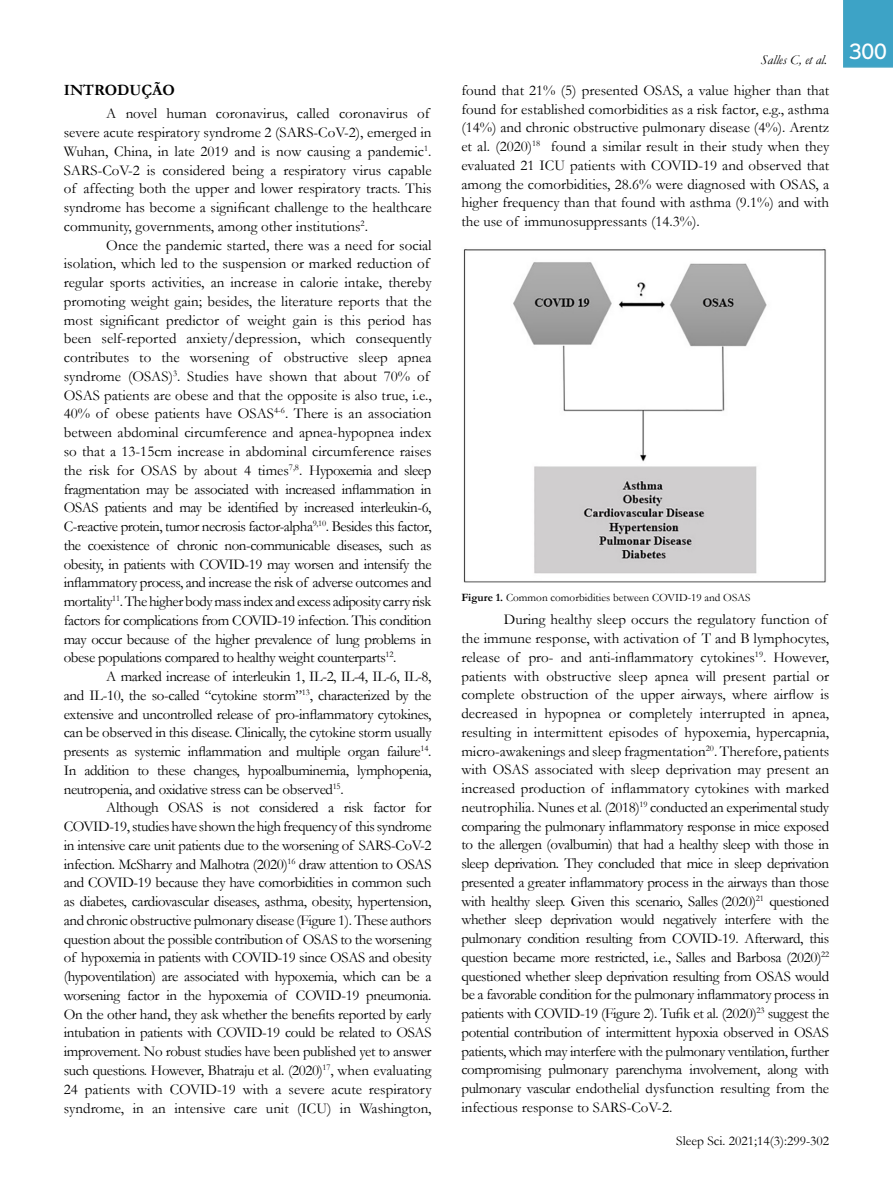
<style>
.page{position:relative;width:893px;height:1191px;background:#fff}
.page>*{position:absolute;margin:0;border:0;box-sizing:border-box;transform-origin:0 0}
.t1{font:700 15.75px "Garamond";color:#000}
.t2{font:15px/18.8px "Garamond";color:#000;text-align:justify}
.t3{font:15px/18.8px "Garamond";letter-spacing:-.025em;color:#000}
.t4{font:13.5px "Garamond";color:#000}
.t5{font:italic 13.5px "Garamond";color:#000}
.t6{font:11.25px "Garamond";color:#000}
.s1{font-weight:700}
</style>
<div class="page">
<div style="left:843px;top:0;width:50px;height:68px;background:#3da3c6"></div>
<img style="left:463px;top:249px;width:363px;height:333px">
<p class="t1" style="left:64px;top:80px;width:113px">INTRODUÇÃO</p>
<p class="t2" style="left:64px;top:104px;width:369px;text-align:left;text-indent:43px">A novel human coronavirus, called coronavirus of severe acute respiratory syndrome 2 (SARS-CoV-2), emerged in Wuhan, China, in late 2019 and is now causing a pandemic<sup>1</sup>.<br>SARS-CoV-2 is considered being a respiratory virus capable of affecting both the upper and lower respiratory tracts. This syndrome has become a significant challenge to the healthcare community, governments, among other institutions<sup>2</sup>.</p>
<p class="t2" style="left:64px;top:235px;width:369px;text-align:left;text-indent:43px">Once the pandemic started, there was a need for social isolation, which led to the suspension or marked reduction of regular sports activities, an increase in calorie intake, thereby promoting weight gain; besides, the literature reports that the most significant predictor of weight gain is this period has been self-reported anxiety/depression, which consequently contributes to the worsening of obstructive sleep apnea syndrome (OSAS)<sup>3</sup>. Studies have shown that about 70% of OSAS patients are obese and that the opposite is also true, i.e., 40% of obese patients have OSAS<sup>4-6</sup>. There is an association between abdominal circumference and apnea-hypopnea index so that a 13-15cm increase in abdominal circumference raises the risk for OSAS by about 4 times<sup>7,8</sup>. Hypoxemia and sleep fragmentation may be associated with increased inflammation in OSAS patients and may be identified by increased interleukin-6, C-reactive protein, tumor necrosis factor-alpha<sup>9,10</sup>. Besides this factor, the coexistence of chronic non-communicable diseases, such as obesity, in patients with COVID-19 may worsen and intensify the inflammatory process, and increase the risk of adverse outcomes and mortality<sup>11</sup>. The higher body mass index and excess adiposity carry risk factors for complications from COVID-19 infection. This condition may occur because of the higher prevalence of lung problems in obese populations compared to healthy weight counterparts<sup>12</sup>.</p>
<p class="t2" style="left:64px;top:666px;width:369px;text-indent:43px">A marked increase of interleukin 1, IL-2, IL-4, IL-6, IL-8, and IL-10, the so-called “cytokine storm”<sup>13</sup>, characterized by the extensive and uncontrolled release of pro-inflammatory cytokines, can be observed in this disease. Clinically, the cytokine storm usually presents as systemic inflammation and multiple organ failure<sup>14</sup>.<br>In addition to these changes, hypoalbuminemia, lymphopenia, neutropenia, and oxidative stress can be observed<sup>15</sup>.</p>
<p class="t2" style="left:64px;top:798px;width:369px;text-indent:43px">Although OSAS is not considered a risk factor for COVID-19, studies have shown the high frequency of this syndrome in intensive care unit patients due to the worsening of SARS-CoV-2 infection. McSharry and Malhotra (2020)<sup>16</sup> draw attention to OSAS and COVID-19 because they have comorbidities in common such as diabetes, cardiovascular diseases, asthma, obesity, hypertension, and chronic obstructive pulmonary disease (Figure 1). These authors question about the possible contribution of OSAS to the worsening of hypoxemia in patients with COVID-19 since OSAS and obesity (hypoventilation) are associated with hypoxemia, which can be a worsening factor in the hypoxemia of COVID-19 pneumonia.<br>On the other hand, they ask whether the benefits reported by early intubation in patients with COVID-19 could be related to OSAS improvement. No robust studies have been published yet to answer such questions. However, Bhatraju et al. (2020)<sup>17</sup>, when evaluating 24 patients with COVID-19 with a severe acute respiratory syndrome, in an intensive care unit (ICU) in Washington,</p>
<p class="t5" style="left:761px;top:51px;width:128px">Salles C, et al. <sup>300</sup></p>
<p class="t2" style="left:461px;top:80px;width:369px">found that 21% (5) presented OSAS, a value higher than that found for established comorbidities as a risk factor, e.g., asthma (14%) and chronic obstructive pulmonary disease (4%). Arentz et al. (2020)<sup>18</sup> found a similar result in their study when they evaluated 21 ICU patients with COVID-19 and observed that among the comorbidities, 28.6% were diagnosed with OSAS, a higher frequency than that found with asthma (9.1%) and with the use of immunosuppressants (14.3%).</p>
<p class="t6" style="left:461px;top:589px;width:291px"><span class="s1">Figure 1.</span> Common comorbidities between COVID-19 and OSAS</p>
<p class="t3" style="left:461px;top:610px;width:369px;text-indent:43px">During healthy sleep occurs the regulatory function of the immune response, with activation of T and B lymphocytes, release of pro- and anti-inflammatory cytokines<sup>19</sup>. However, patients with obstructive sleep apnea will present partial or complete obstruction of the upper airways, where airflow is decreased in hypopnea or completely interrupted in apnea, resulting in intermittent episodes of hypoxemia, hypercapnia, micro-awakenings and sleep fragmentation<sup>20</sup>. Therefore, patients with OSAS associated with sleep deprivation may present an increased production of inflammatory cytokines with marked neutrophilia. Nunes et al. (2018)<sup>19</sup> conducted an experimental study comparing the pulmonary inflammatory response in mice exposed to the allergen (ovalbumin) that had a healthy sleep with those in sleep deprivation. They concluded that mice in sleep deprivation presented a greater inflammatory process in the airways than those with healthy sleep. Given this scenario, Salles (2020)<sup>21</sup> questioned whether sleep deprivation would negatively interfere with the pulmonary condition resulting from COVID-19. Afterward, this question became more restricted, i.e., Salles and Barbosa (2020)<sup>22 </sup>questioned whether sleep deprivation resulting from OSAS would be a favorable condition for the pulmonary inflammatory process in patients with COVID-19 (Figure 2). Tufik et al. (2020)<sup>23</sup> suggest the potential contribution of intermittent hypoxia observed in OSAS patients, which may interfere with the pulmonary ventilation, further compromising pulmonary parenchyma involvement, along with pulmonary vascular endothelial dysfunction resulting from the infectious response to SARS-CoV-2.</p>
<p class="t4" style="left:676px;top:1131px;width:155px">Sleep Sci. 2021;14(3):299-302</p>
</div>
